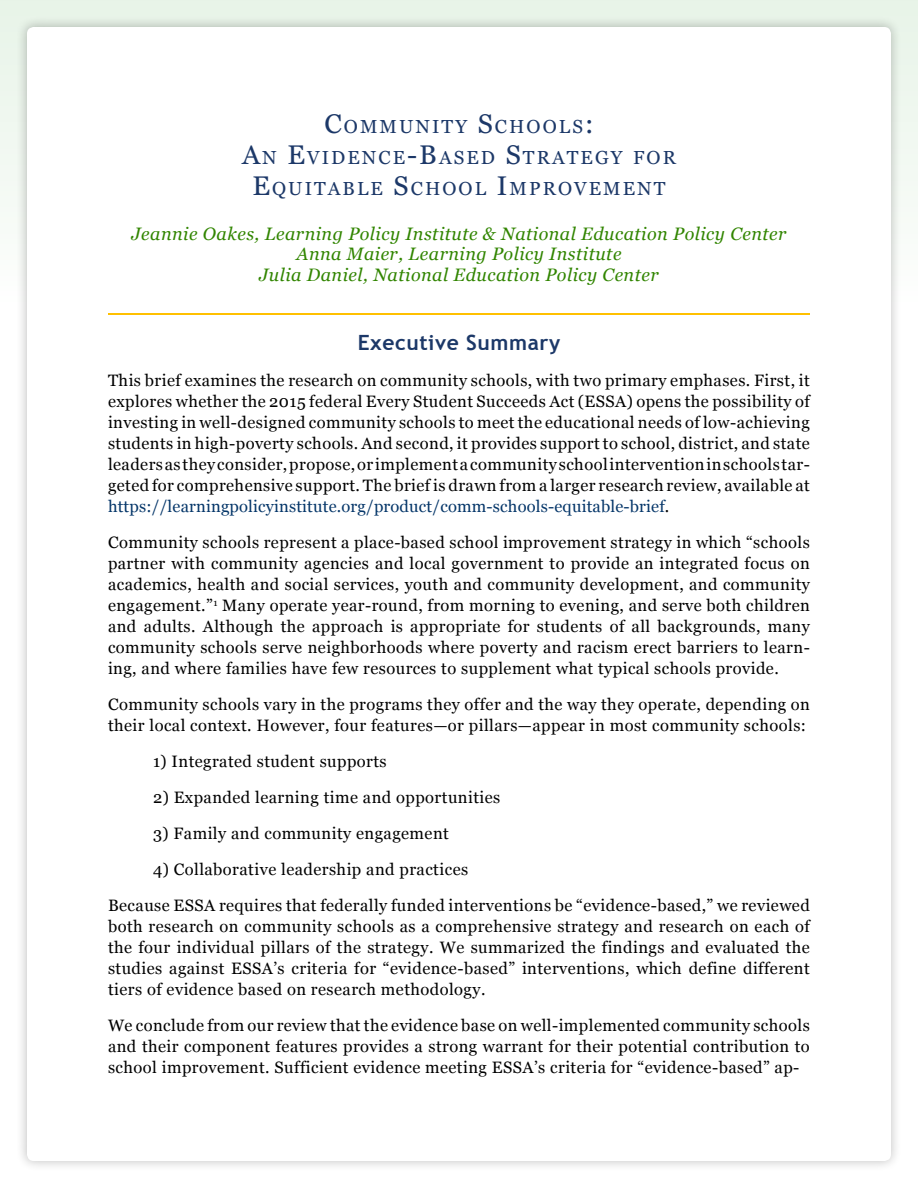
<style>
.page{position:relative;width:918px;height:1188px;background:#fff}
.page>*{position:absolute;margin:0;border:0;box-sizing:border-box;transform-origin:0 0}
.t1{font:700 21px "Trebuchet MS";letter-spacing:.025em;color:#1c3868}
.t2{font:18.9px/31px "Georgia";letter-spacing:.11em;color:#1c3868}
.t3{font:italic 18px/20.7px "Georgia";letter-spacing:.025em;color:#318500;text-align:center}
.t4{font:16.5px/21px "Georgia";letter-spacing:.025em;color:#000;text-align:justify}
.s1{font-size:27px}
.s2{color:#053669}
</style>
<div class="page">
<div style="left:0;top:0;width:918px;height:1188px;background:linear-gradient(to right,#f4faf4,#f4faf4)"></div>
<div style="left:16px;top:16px;width:887px;height:1157px;background:#000;opacity:.25"></div>
<div style="left:27px;top:27px;width:864px;height:1134px;background:#fff;border-radius:7px"></div>
<hr style="left:108px;top:314px;width:702px;height:1px;background:#ffc000">
<p class="t2" style="left:242px;top:110px;width:353px;text-indent:82px"><span class="s1">C</span>OMMUNITY <span class="s1">S</span>CHOOLS<span class="s1">:<br>A</span>N <span class="s1">E</span>VIDENCE <span class="s1">-B</span>ASE</p>
<p class="t2" style="left:252px;top:141px;width:425px;text-indent:228px">D <span class="s1">S</span>TRATEGY FOR<br><span class="s1">E</span>QUITABLE <span class="s1">S</span>CHOOL <span class="s1">I</span>MPROVEMENT</p>
<p class="t3" style="left:131px;top:222px;width:656px">Jeannie Oakes, Learning Policy Institute &amp; National Education Policy Center<br>Anna Maier, Learning Policy Institute<br>Julia Daniel, National Education Policy Center</p>
<p class="t1" style="left:358px;top:330px;width:204px">Executive Summary</p>
<p class="t4" style="left:108px;top:369px;width:703px">This brief examines the research on community schools, with two primary emphases. First, it explores whether the 2015 federal Every Student Succeeds Act (ESSA) opens the possibility of investing in well-designed community schools to meet the educational needs of low-achieving students in high-poverty schools. And second, it provides support to school, district, and state leaders as they consider, propose, or implement a community school intervention in schools tar&shy;geted for comprehensive support. The brief is drawn from a larger research review, available at <span class="s2">https://learningpolicyinstitute.org/product/comm-schools-equitable-brief</span>.</p>
<p class="t4" style="left:108px;top:531px;width:703px">Community schools represent a place-based school improvement strategy in which “schools partner with community agencies and local government to provide an integrated focus on academics, health and social services, youth and community development, and community engagement.”<sup>1</sup> Many operate year-round, from morning to evening, and serve both children and adults. Although the approach is appropriate for students of all backgrounds, many community schools serve neighborhoods where poverty and racism erect barriers to learn&shy;ing, and where families have few resources to supplement what typical schools provide.</p>
<p class="t4" style="left:108px;top:693px;width:703px">Community schools vary in the programs they offer and the way they operate, depending on their local context. However, four features—or pillars—appear in most community schools:</p>
<p class="t4" style="left:153px;top:750px;width:235px">1) Integrated student supports</p>
<p class="t4" style="left:153px;top:786px;width:349px">2) Expanded learning time and opportunities</p>
<p class="t4" style="left:153px;top:822px;width:297px">3) Family and community engagement</p>
<p class="t4" style="left:108px;top:851px;width:703px;line-height:36px;text-indent:45px">4) Collaborative leadership and practices<br>Because ESSA requires that federally funded interventions be “evidence-based,” we reviewed</p>
<p class="t4" style="left:108px;top:915px;width:703px">both research on community schools as a comprehensive strategy and research on each of the four individual pillars of the strategy. We summarized the findings and evaluated the studies against ESSA’s criteria for “evidence-based” interventions, which define different tiers of evidence based on research methodology.</p>
<p class="t4" style="left:108px;top:1014px;width:703px">We conclude from our review that the evidence base on well-implemented community schools and their component features provides a strong warrant for their potential contribution to school improvement. Sufficient evidence meeting ESSA’s criteria for “evidence-based” ap-</p>
</div>
